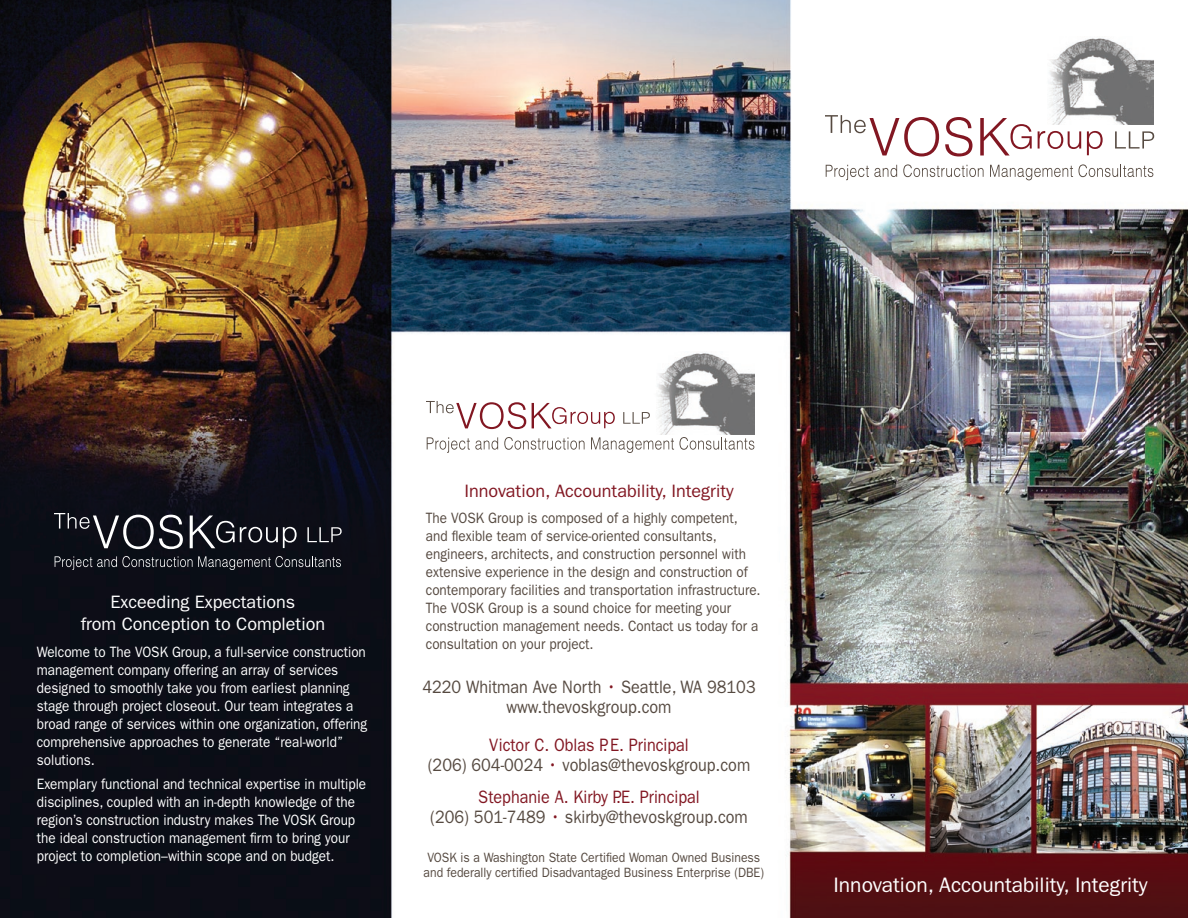
<style>
.page{position:relative;width:1188px;height:918px;background:#fff}
.page>*{position:absolute;margin:0;border:0;box-sizing:border-box;transform-origin:0 0}
.t1{font:21px "Franklin Gothic";color:#fff}
.t2{font:18px "Franklin Gothic";color:#564a41;scale:.9 1}
.t3{font:18px "Franklin Gothic";color:#821722;scale:.9 1}
.t4{font:18px "Franklin Gothic";color:#fff}
.t5{font:18px "Franklin Gothic";color:#821722}
.t6{font:15px/18px "Franklin Gothic";color:#fff;scale:.9 1}
.t7{font:15px/18px "Franklin Gothic";color:#564a41;scale:.9 1}
.t8{font:13.5px/15px "Franklin Gothic";color:#564a41;scale:.9 1}
.s1{color:#821722}
</style>
<div class="page">
<img style="left:0;top:0;width:1188px;height:918px">
<img style="left:645px;top:351px;width:110px;height:83px">
<svg style="left:532px;top:403px;width:83px;height:25px"></svg>
<svg style="left:426px;top:401px;width:100px;height:28px"></svg>
<svg style="left:623px;top:412px;width:27px;height:12px"></svg>
<svg style="left:427px;top:437px;width:71px;height:16px"></svg>
<svg style="left:504px;top:437px;width:81px;height:13px"></svg>
<svg style="left:591px;top:437px;width:163px;height:16px"></svg>
<svg style="left:945px;top:117px;width:28px;height:39px"></svg>
<svg style="left:980px;top:118px;width:52px;height:37px"></svg>
<svg style="left:1038px;top:131px;width:43px;height:18px"></svg>
<svg style="left:1087px;top:131px;width:16px;height:24px"></svg>
<svg style="left:825px;top:115px;width:114px;height:41px"></svg>
<svg style="left:1115px;top:131px;width:39px;height:18px"></svg>
<svg style="left:826px;top:165px;width:71px;height:15px"></svg>
<svg style="left:903px;top:164px;width:81px;height:13px"></svg>
<svg style="left:990px;top:164px;width:163px;height:16px"></svg>
<img style="left:1035px;top:36px;width:118px;height:89px">
<svg style="left:190px;top:516px;width:107px;height:32px;background:#373840"></svg>
<svg style="left:54px;top:513px;width:129px;height:36px;background:#383941"></svg>
<svg style="left:307px;top:527px;width:35px;height:15px"></svg>
<svg style="left:55px;top:556px;width:286px;height:14px;background:#30333a"></svg>
<p class="t4" style="left:111px;top:592px;width:186px">Exceeding Expectations</p>
<p class="t4" style="left:81px;top:613px;width:246px">from Conception to Completion</p>
<p class="t6" style="left:37px;top:643px;width:369px">Welcome to The VOSK Group, a full-service construction management company offering an array of services designed to smoothly take you from earliest planning stage through project closeout. Our team integrates a broad range of services within one organization, offering comprehensive approaches to generate “real-world” solutions.</p>
<p class="t6" style="left:37px;top:775px;width:368px">Exemplary functional and technical expertise in multiple disciplines, coupled with an in-depth knowledge of the region’s construction industry makes The VOSK Group the ideal construction management firm to bring your project to completion–within scope and on budget.</p>
<p class="t5" style="left:464px;top:480px;width:271px">Innovation, Accountability, Integrity</p>
<p class="t7" style="left:426px;top:509px;width:374px">The VOSK Group is composed of a highly competent, and flexible team of service-oriented consultants, engineers, architects, and construction personnel with extensive experience in the design and construction of contemporary facilities and transportation infrastructure.<br>The VOSK Group is a sound choice for meeting your construction management needs. Contact us today for a consultation on your project.</p>
<p class="t2" style="left:422px;top:677px;width:372px">4220 Whitman Ave North <span class="s1">•</span> Seattle, WA 98103</p>
<p class="t2" style="left:507px;top:696px;width:185px">www.thevoskgroup.com</p>
<p class="t3" style="left:489px;top:735px;width:223px">Victor C. Oblas P.E. Principal</p>
<p class="t2" style="left:428px;top:754px;width:360px">(206) 604-0024 <span class="s1">•</span> voblas@thevoskgroup.com</p>
<p class="t3" style="left:478px;top:787px;width:248px">Stephanie A. Kirby P.E. Principal</p>
<p class="t2" style="left:430px;top:806px;width:354px">(206) 501-7489 <span class="s1">•</span> skirby@thevoskgroup.com</p>
<p class="t8" style="left:424px;top:850px;width:380px">VOSK is a Washington State Certified Woman Owned Business and federally certified Disadvantaged Business Enterprise (DBE)</p>
<p class="t1" style="left:834px;top:873px;width:316px">Innovation, Accountability, Integrity</p>
</div>
